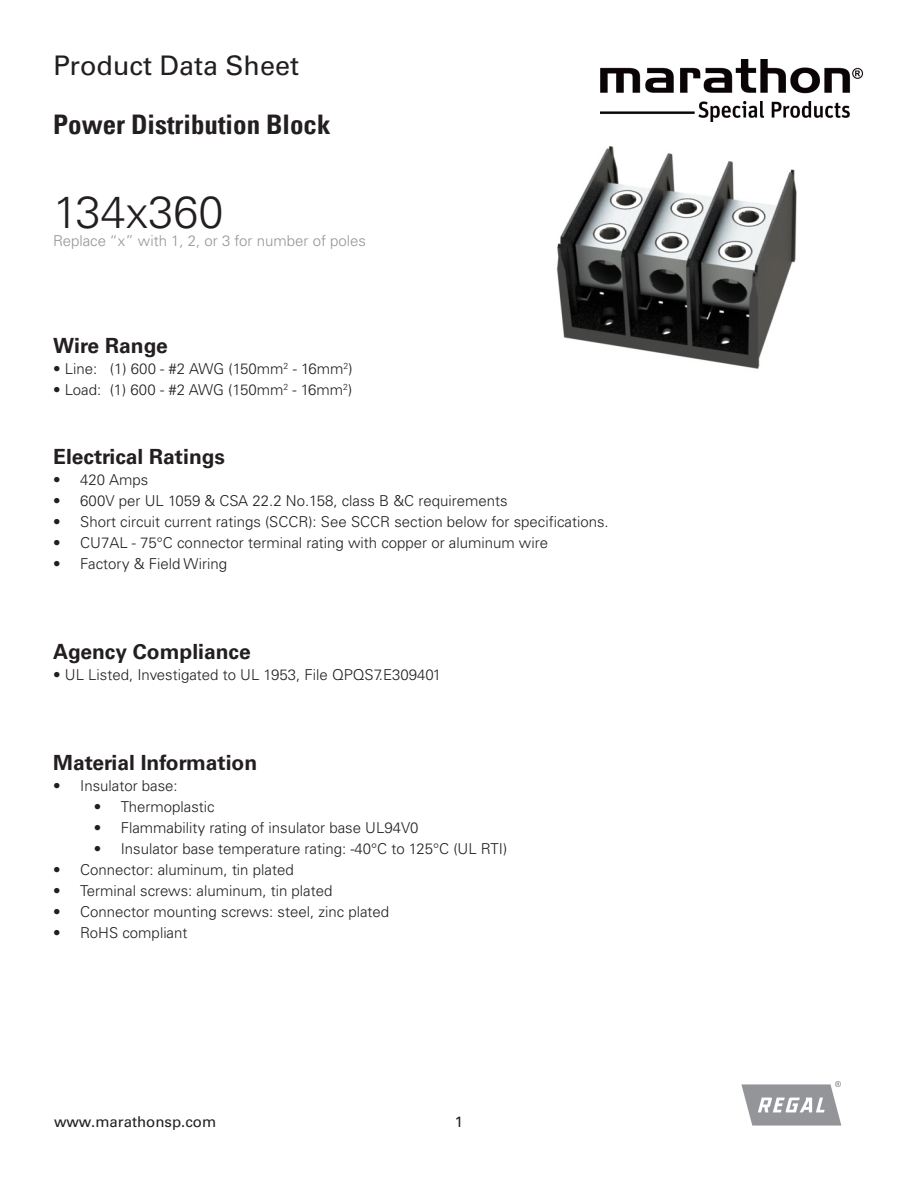
<style>
.page{position:relative;width:918px;height:1188px;background:#fff}
.page>*{position:absolute;margin:0;border:0;box-sizing:border-box;transform-origin:0 0}
.t1{font:300 45px "Univers";color:#231f20}
.t2{font:700 condensed 27px "Univers LT Pro";color:#231f20}
.t3{font:27px "Univers";color:#231f20}
.t4{font:700 21px "Univers LT Pro 65";color:#231f20}
.t5{font:300 15px "Univers";color:#231f20}
.t6{font:300 15px "Univers";color:#949599}
.t7{font:15px "Univers";color:#231f20}
</style>
<div class="page">
<img style="left:600px;top:59px;width:262px;height:63px">
<img style="left:741px;top:1082px;width:101px;height:44px">
<img style="left:556px;top:146px;width:241px;height:223px">
<h2 class="t3" style="left:54px;top:49px;width:247px">Product Data Sheet</h2>
<p class="t2" style="left:53px;top:108px;width:279px">Power Distribution Block</p>
<p class="t1" style="left:53px;top:185px;width:172px">134x360</p>
<p class="t6" style="left:53px;top:232px;width:314px">Replace “x” with 1, 2, or 3 for number of poles</p>
<p class="t4" style="left:53px;top:331px;width:116px">Wire Range</p>
<p class="t5" style="left:53px;top:360px;width:301px">• Line: (1) 600 - #2 AWG (150mm<sup>2</sup> - 16mm<sup>2</sup>)</p>
<p class="t5" style="left:53px;top:381px;width:301px">• Load: (1) 600 - #2 AWG (150mm<sup>2</sup> - 16mm<sup>2</sup>)</p>
<p class="t4" style="left:53px;top:442px;width:173px">Electrical Ratings</p>
<p class="t5" style="left:53px;top:471px;width:96px">• 420 Amps</p>
<p class="t5" style="left:53px;top:492px;width:456px">• 600V per UL 1059 &amp; CSA 22.2 No.158, class B &amp;C requirements</p>
<p class="t5" style="left:53px;top:513px;width:557px">• Short circuit current ratings (SCCR): See SCCR section below for specifications.</p>
<p class="t5" style="left:53px;top:534px;width:496px">• CU7AL - 75°C connector terminal rating with copper or aluminum wire</p>
<p class="t5" style="left:53px;top:555px;width:175px">• Factory &amp; Field Wiring</p>
<p class="t4" style="left:53px;top:637px;width:199px">Agency Compliance</p>
<p class="t5" style="left:53px;top:666px;width:389px">• UL Listed, Investigated to UL 1953, File QPQS7.E309401</p>
<p class="t4" style="left:53px;top:748px;width:206px">Material Information</p>
<p class="t5" style="left:53px;top:777px;width:126px">• Insulator base:</p>
<p class="t5" style="left:94px;top:798px;width:122px">• Thermoplastic</p>
<p class="t5" style="left:94px;top:819px;width:326px">• Flammability rating of insulator base UL94V0</p>
<p class="t5" style="left:94px;top:840px;width:415px">• Insulator base temperature rating: -40°C to 125°C (UL RTI)</p>
<p class="t5" style="left:53px;top:861px;width:242px">• Connector: aluminum, tin plated</p>
<p class="t5" style="left:53px;top:882px;width:281px">• Terminal screws: aluminum, tin plated</p>
<p class="t5" style="left:53px;top:903px;width:337px">• Connector mounting screws: steel, zinc plated</p>
<p class="t5" style="left:53px;top:924px;width:136px">• RoHS compliant</p>
<p class="t7" style="left:54px;top:1113px;width:164px">www.marathonsp.com</p>
<p class="t7" style="left:455px;top:1113px;width:10px">1</p>
</div>
